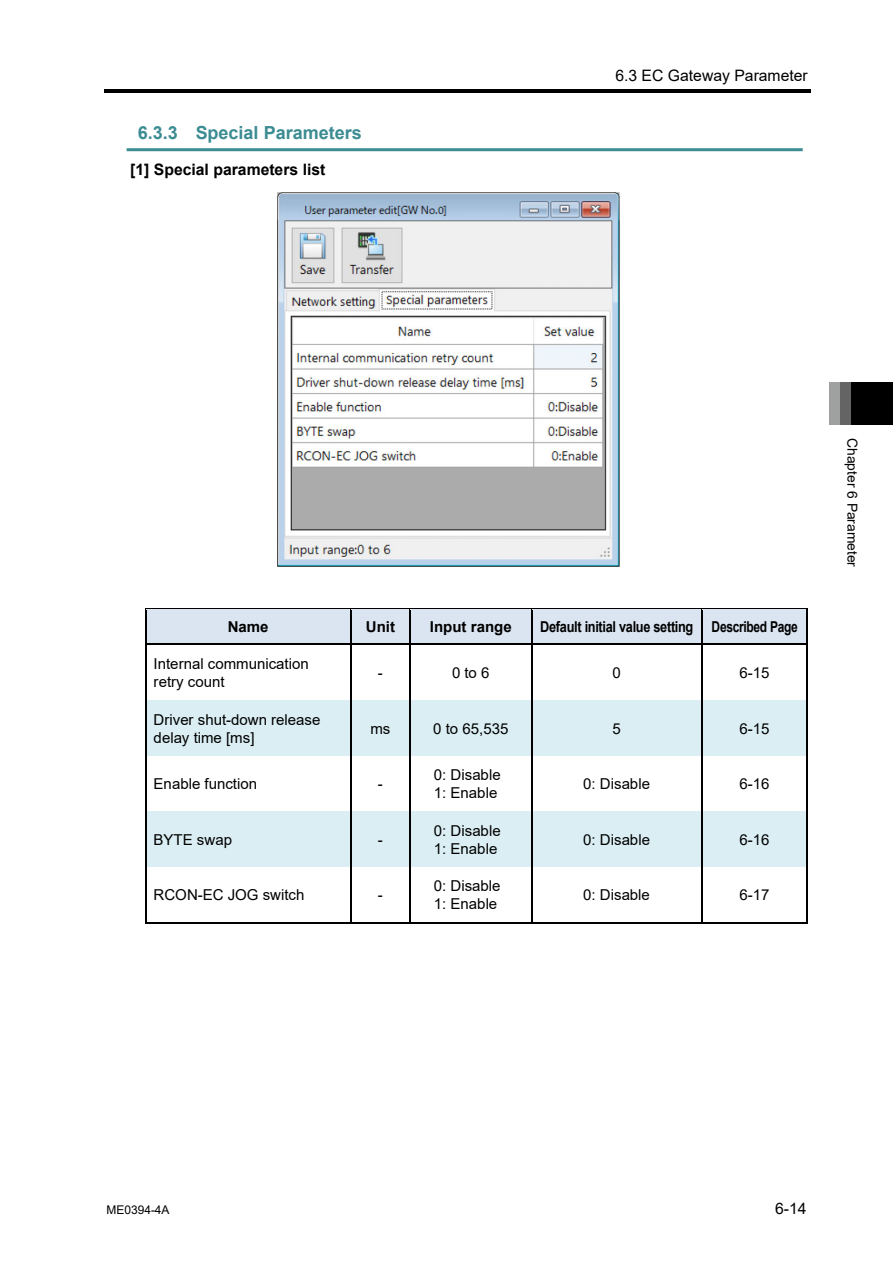
<style>
.page{position:relative;width:893px;height:1263px;background:#fff}
.page>*{position:absolute;margin:0;border:0;box-sizing:border-box;transform-origin:0 0}
.t1{font:700 18px "Arial";color:#3c8c93}
.t2{font:15.75px "Arial";color:#000}
.t3{font:700 15.75px "Arial";color:#000}
.t4{font:15px/18px "Arial";color:#000}
.t5{font:700 15px "Arial";letter-spacing:-.02em;color:#000;scale:.85 1}
.t6{font:700 15px "Arial";color:#000}
.t7{font:700 15px "Arial";letter-spacing:-.02em;color:#000}
.t8{font:13.8px "Arial";color:#000}
.t9{font:12px "Arial";color:#000}
</style>
<div class="page">
<div style="left:829px;top:383px;width:64px;height:42px;background:#000"></div>
<div style="left:829px;top:383px;width:21px;height:42px;background:#656464"></div>
<div style="left:829px;top:383px;width:11px;height:42px;background:#9fa0a0"></div>
<hr style="left:104px;top:89px;width:706px;height:3px;background:#000">
<img style="left:277px;top:193px;width:342px;height:374px">
<div style="left:146px;top:609px;width:204px;height:35px;background:#dbe5f1"></div>
<div style="left:351px;top:609px;width:59px;height:35px;background:#dbe5f1"></div>
<div style="left:411px;top:609px;width:120px;height:35px;background:#dbe5f1"></div>
<div style="left:532px;top:609px;width:169px;height:35px;background:#dbe5f1"></div>
<div style="left:702px;top:609px;width:105px;height:35px;background:#dbe5f1"></div>
<hr style="left:146px;top:608px;width:204px;height:1px;background:#000">
<hr style="left:351px;top:608px;width:59px;height:1px;background:#000">
<hr style="left:411px;top:608px;width:120px;height:1px;background:#000">
<hr style="left:532px;top:608px;width:169px;height:1px;background:#000">
<hr style="left:702px;top:608px;width:105px;height:1px;background:#000">
<hr style="left:145px;top:610px;width:1px;height:34px;background:#000">
<hr style="left:350px;top:610px;width:1px;height:34px;background:#000">
<hr style="left:410px;top:610px;width:1px;height:34px;background:#000">
<hr style="left:531px;top:610px;width:1px;height:34px;background:#000">
<hr style="left:701px;top:610px;width:1px;height:34px;background:#000">
<hr style="left:807px;top:610px;width:1px;height:34px;background:#000">
<hr style="left:146px;top:644px;width:204px;height:1px;background:#000">
<hr style="left:351px;top:644px;width:59px;height:1px;background:#000">
<hr style="left:411px;top:644px;width:120px;height:1px;background:#000">
<hr style="left:532px;top:644px;width:169px;height:1px;background:#000">
<hr style="left:702px;top:644px;width:105px;height:1px;background:#000">
<hr style="left:145px;top:645px;width:1px;height:55px;background:#000">
<hr style="left:350px;top:645px;width:1px;height:55px;background:#000">
<hr style="left:410px;top:645px;width:1px;height:55px;background:#000">
<hr style="left:531px;top:645px;width:1px;height:55px;background:#000">
<hr style="left:701px;top:645px;width:1px;height:55px;background:#000">
<hr style="left:807px;top:645px;width:1px;height:55px;background:#000">
<div style="left:146px;top:700px;width:204px;height:56px;background:#daeef3"></div>
<div style="left:351px;top:700px;width:59px;height:56px;background:#daeef3"></div>
<div style="left:411px;top:700px;width:120px;height:56px;background:#daeef3"></div>
<div style="left:532px;top:700px;width:169px;height:56px;background:#daeef3"></div>
<div style="left:702px;top:700px;width:105px;height:56px;background:#daeef3"></div>
<hr style="left:145px;top:700px;width:1px;height:56px;background:#000">
<hr style="left:350px;top:700px;width:1px;height:56px;background:#000">
<hr style="left:410px;top:700px;width:1px;height:56px;background:#000">
<hr style="left:531px;top:700px;width:1px;height:56px;background:#000">
<hr style="left:701px;top:700px;width:1px;height:56px;background:#000">
<hr style="left:807px;top:700px;width:1px;height:56px;background:#000">
<hr style="left:145px;top:756px;width:1px;height:55px;background:#000">
<hr style="left:350px;top:756px;width:1px;height:55px;background:#000">
<hr style="left:410px;top:756px;width:1px;height:55px;background:#000">
<hr style="left:531px;top:756px;width:1px;height:55px;background:#000">
<hr style="left:701px;top:756px;width:1px;height:55px;background:#000">
<hr style="left:807px;top:756px;width:1px;height:55px;background:#000">
<div style="left:146px;top:811px;width:204px;height:56px;background:#daeef3"></div>
<div style="left:351px;top:811px;width:59px;height:56px;background:#daeef3"></div>
<div style="left:411px;top:811px;width:120px;height:56px;background:#daeef3"></div>
<div style="left:532px;top:811px;width:169px;height:56px;background:#daeef3"></div>
<div style="left:702px;top:811px;width:105px;height:56px;background:#daeef3"></div>
<hr style="left:145px;top:811px;width:1px;height:56px;background:#000">
<hr style="left:350px;top:811px;width:1px;height:56px;background:#000">
<hr style="left:410px;top:811px;width:1px;height:56px;background:#000">
<hr style="left:531px;top:811px;width:1px;height:56px;background:#000">
<hr style="left:701px;top:811px;width:1px;height:56px;background:#000">
<hr style="left:807px;top:811px;width:1px;height:56px;background:#000">
<hr style="left:145px;top:867px;width:1px;height:56px;background:#000">
<hr style="left:146px;top:923px;width:204px;height:1px;background:#000">
<hr style="left:350px;top:867px;width:1px;height:56px;background:#000">
<hr style="left:351px;top:923px;width:59px;height:1px;background:#000">
<hr style="left:410px;top:867px;width:1px;height:56px;background:#000">
<hr style="left:411px;top:923px;width:120px;height:1px;background:#000">
<hr style="left:531px;top:867px;width:1px;height:56px;background:#000">
<hr style="left:532px;top:923px;width:169px;height:1px;background:#000">
<hr style="left:701px;top:867px;width:1px;height:56px;background:#000">
<hr style="left:702px;top:923px;width:105px;height:1px;background:#000">
<hr style="left:807px;top:867px;width:1px;height:56px;background:#000">
<hr style="left:127px;top:148px;width:676px;height:3px;background:#3c8c93">
<p class="t1" style="left:138px;top:120px;width:225px">6.3.3 Special Parameters</p>
<p class="t3" style="left:130px;top:158px;width:197px">[1] Special parameters list</p>
<p class="t2" style="left:615px;top:65px;width:194px">6.3 EC Gateway Parameter</p>
<p class="t7" style="left:228px;top:616px;width:42px">Name</p>
<p class="t7" style="left:366px;top:616px;width:31px">Unit</p>
<p class="t6" style="left:430px;top:616px;width:83px">Input range</p>
<p class="t5" style="left:540px;top:616px;width:305px">Default initial value setting Described Page</p>
<p class="t4" style="left:154px;top:655px;width:157px">Internal communication retry count</p>
<p class="t4" style="left:378px;top:664px;width:7px">-</p>
<p class="t4" style="left:452px;top:664px;width:39px">0 to 6</p>
<p class="t4" style="left:612px;top:664px;width:10px">0</p>
<p class="t4" style="left:739px;top:664px;width:32px">6-15</p>
<p class="t4" style="left:154px;top:710px;width:168px">Driver shut-down release delay time [ms]</p>
<p class="t4" style="left:370px;top:719px;width:22px">ms</p>
<p class="t4" style="left:433px;top:719px;width:77px">0 to 65,535</p>
<p class="t4" style="left:612px;top:719px;width:10px">5</p>
<p class="t4" style="left:739px;top:719px;width:32px">6-15</p>
<p class="t4" style="left:154px;top:775px;width:105px">Enable function</p>
<p class="t4" style="left:378px;top:775px;width:7px">-</p>
<p class="t4" style="left:434px;top:766px;width:68px">0: Disable<br>1: Enable</p>
<p class="t4" style="left:583px;top:775px;width:68px">0: Disable</p>
<p class="t4" style="left:739px;top:775px;width:32px">6-16</p>
<p class="t4" style="left:154px;top:830px;width:80px">BYTE swap</p>
<p class="t4" style="left:378px;top:830px;width:7px">-</p>
<p class="t4" style="left:154px;top:886px;width:152px">RCON-EC JOG switch</p>
<p class="t4" style="left:378px;top:886px;width:7px">-</p>
<p class="t4" style="left:434px;top:821px;width:68px">0: Disable<br>1: Enable</p>
<p class="t4" style="left:583px;top:830px;width:68px">0: Disable</p>
<p class="t4" style="left:739px;top:830px;width:32px">6-16</p>
<p class="t4" style="left:434px;top:877px;width:68px">0: Disable<br>1: Enable</p>
<p class="t4" style="left:583px;top:886px;width:68px">0: Disable</p>
<p class="t4" style="left:739px;top:886px;width:32px">6-17</p>
<p class="t8" style="left:862px;top:438px;width:131px;rotate:90deg">Chapter 6 Parameter</p>
<p class="t9" style="left:106px;top:1201px;width:65px">ME0394-4A</p>
<p class="t2" style="left:775px;top:1198px;width:33px">6-14</p>
</div>
